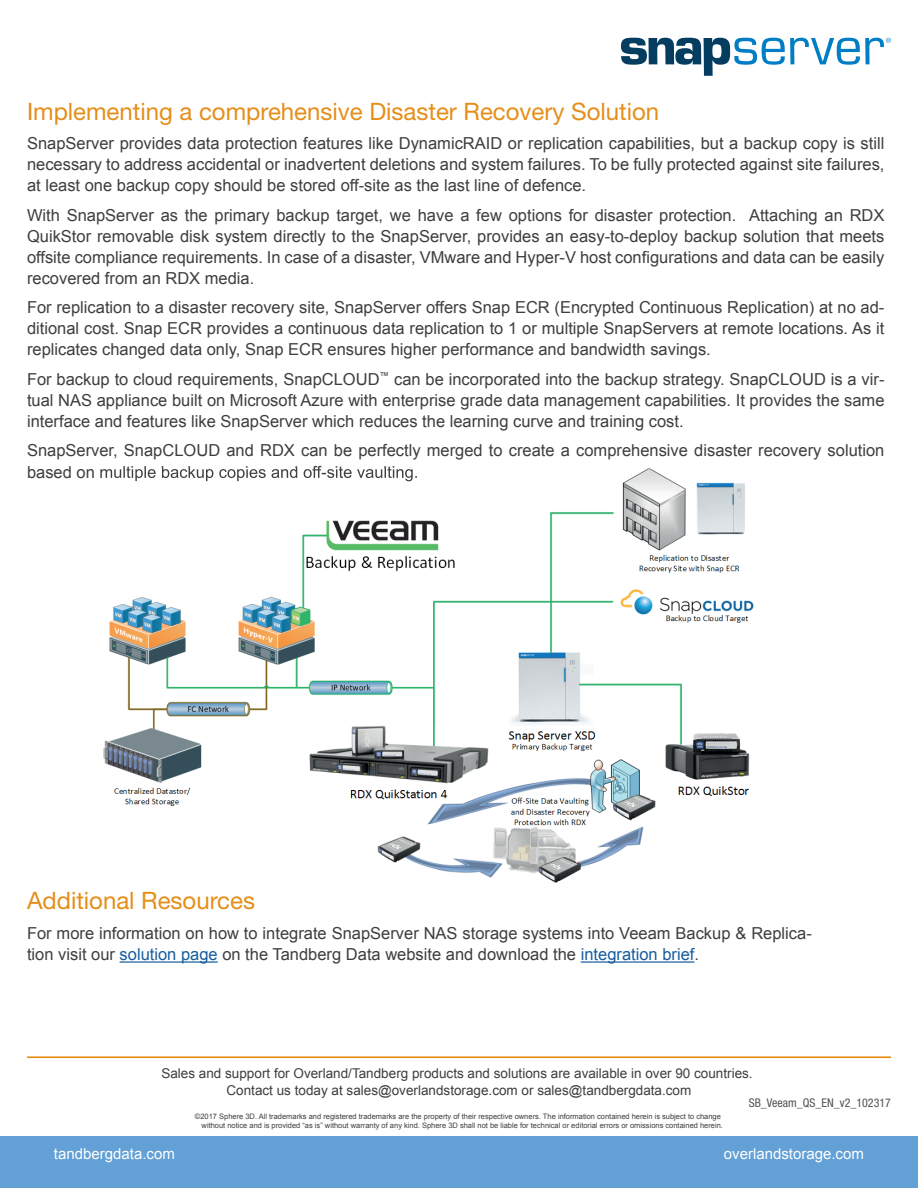
<style>
.page{position:relative;width:918px;height:1188px;background:#fff}
.page>*{position:absolute;margin:0;border:0;box-sizing:border-box;transform-origin:0 0}
.t1{font:24px "Helvetica Neue LT Std";color:#e58e19}
.t2{font:16.5px/21px "Arial";color:#3e3e3f;text-align:justify}
.t3{font:15px "Arial";color:#fff}
.t4{font:13.5px/16.2px "Arial";color:#3e3e3f;text-align:center}
.t5{font:condensed 12px "Helvetica Neue LT Std";color:#4f5252}
.t6{font:7.5px/9px "Arial";color:#3e3e3f;text-align:right}
.s1{color:#175d9e}
</style>
<div class="page">
<div style="left:0;top:1137px;width:918px;height:51px;background:#62a0d6"></div>
<hr style="left:27px;top:1056px;width:864px;height:2px;background:#e58e19">
<svg style="left:621px;top:38px;width:270px;height:38px"></svg>
<img style="left:103px;top:468px;width:651px;height:415px">
<img style="left:103px;top:468px;width:314px;height:13px">
<hr style="left:120px;top:961px;width:98px;height:2px;background:#175d9e">
<hr style="left:581px;top:961px;width:113px;height:2px;background:#175d9e">
<h1 class="t1" style="left:27px;top:97px;width:634px">Implementing a comprehensive Disaster Recovery Solution</h1>
<p class="t2" style="left:27px;top:133px;width:859px">SnapServer provides data protection features like DynamicRAID or replication capabilities, but a backup copy is still necessary to address accidental or inadvertent deletions and system failures. To be fully protected against site failures, at least one backup copy should be stored off-site as the last line of defence.</p>
<p class="t2" style="left:27px;top:205px;width:859px">With SnapServer as the primary backup target, we have a few options for disaster protection. Attaching an RDX QuikStor removable disk system directly to the SnapServer, provides an easy-to-deploy backup solution that meets offsite compliance requirements. In case of a disaster, VMware and Hyper-V host configurations and data can be easily recovered from an RDX media.</p>
<p class="t2" style="left:27px;top:297px;width:859px">For replication to a disaster recovery site, SnapServer offers Snap ECR (Encrypted Continuous Replication) at no ad&shy;ditional cost. Snap ECR provides a continuous data replication to 1 or multiple SnapServers at remote locations. As it replicates changed data only, Snap ECR ensures higher performance and bandwidth savings.</p>
<p class="t2" style="left:27px;top:369px;width:859px">For backup to cloud requirements, SnapCLOUD<sup>™</sup> can be incorporated into the backup strategy. SnapCLOUD is a vir&shy;tual NAS appliance built on Microsoft Azure with enterprise grade data management capabilities. It provides the same interface and features like SnapServer which reduces the learning curve and training cost.</p>
<p class="t2" style="left:27px;top:440px;width:859px">SnapServer, SnapCLOUD and RDX can be perfectly merged to create a comprehensive disaster recovery solution</p>
<h1 class="t1" style="left:27px;top:886px;width:230px">Additional Resources</h1>
<p class="t2" style="left:27px;top:922px;width:786px;line-height:21.6px">For more information on how to integrate SnapServer NAS storage systems into Veeam Backup &amp; Replica&shy;tion visit our <span class="s1">solution page</span> on the Tandberg Data website and download the <span class="s1">integration brief</span>.</p>
<p class="t4" style="left:161px;top:1066px;width:593px">Sales and support for Overland/Tandberg products and solutions are available in over 90 countries.<br>Contact us today at sales@overlandstorage.com or sales@tandbergdata.com</p>
<p class="t6" style="left:195px;top:1112px;width:530px">©2017 Sphere 3D. All trademarks and registered trademarks are the property of their respective owners. The information contained herein is subject to change without notice and is provided “as is” without warranty of any kind. Sphere 3D shall not be liable for technical or editorial errors or omissions contained herein.</p>
<p class="t5" style="left:749px;top:1096px;width:144px">SB_Veeam_QS_EN_v2_102317</p>
<p class="t3" style="left:54px;top:1144px;width:122px">tandbergdata.com</p>
<p class="t3" style="left:724px;top:1144px;width:142px">overlandstorage.com</p>
</div>
